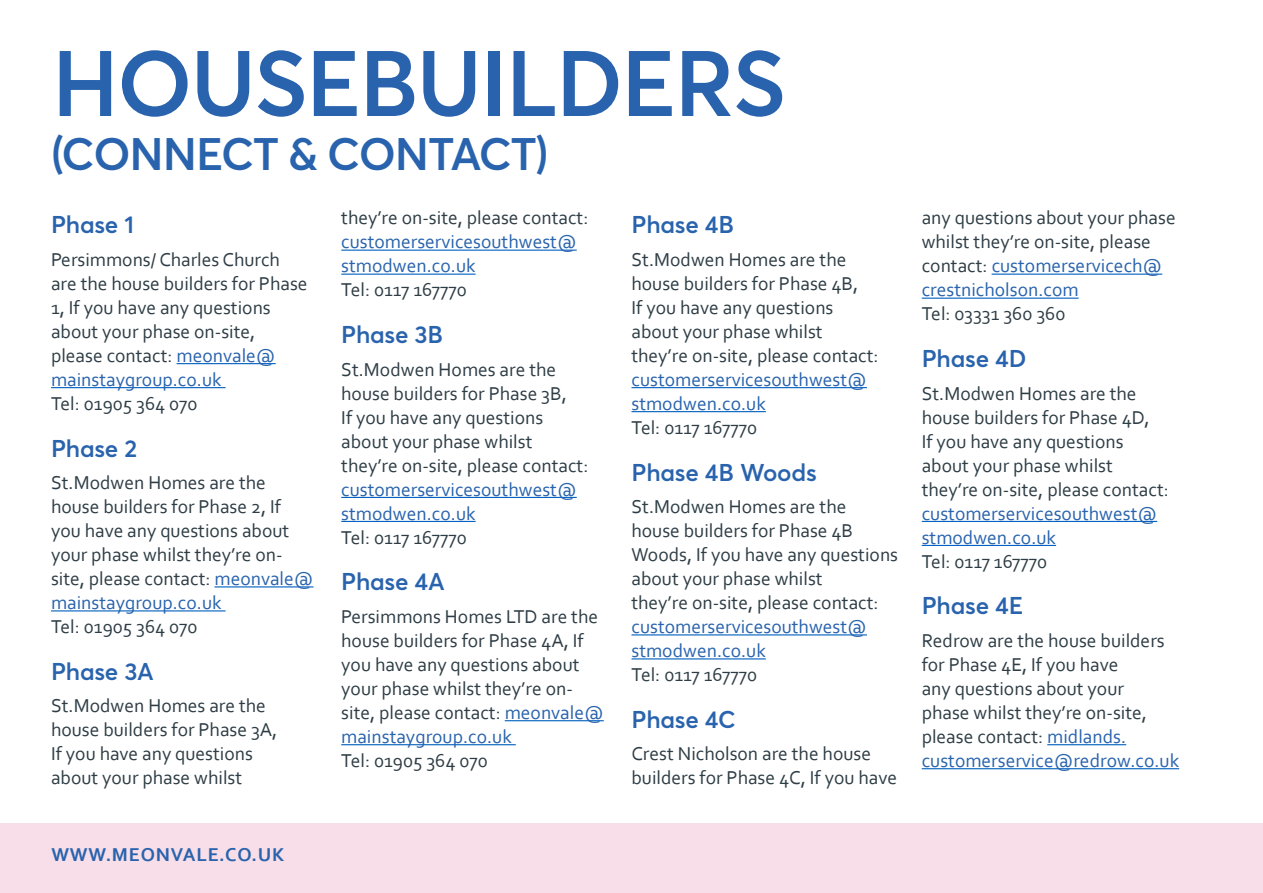
<style>
.page{position:relative;width:1263px;height:893px;background:#fff}
.page>*{position:absolute;margin:0;border:0;box-sizing:border-box;transform-origin:0 0}
.t1{font:600 91.5px "Averta Std";letter-spacing:-.025em;color:#2963ad}
.t2{font:600 45px "Averta Std";letter-spacing:-.025em;color:#2963ad}
.t3{font:600 24px "Averta Std";letter-spacing:-.01em;color:#2963ad}
.t4{font:19.5px/24px "Corbel";color:#2e3d45}
.t5{font:19.5px/24px "Corbel";color:#2963ad}
.t6{font:700 19.5px "Corbel";letter-spacing:.04em;color:#2963ad}
.s1{color:#2963ad}
</style>
<div class="page">
<hr style="left:177px;top:363px;width:99px;height:1px;background:#0563c1">
<hr style="left:51px;top:387px;width:175px;height:1px;background:#0563c1">
<hr style="left:214px;top:586px;width:100px;height:1px;background:#0563c1">
<hr style="left:51px;top:610px;width:175px;height:1px;background:#0563c1">
<hr style="left:341px;top:250px;width:236px;height:1px;background:#0563c1">
<hr style="left:341px;top:274px;width:135px;height:1px;background:#0563c1">
<hr style="left:341px;top:497px;width:236px;height:1px;background:#0563c1">
<hr style="left:341px;top:521px;width:135px;height:1px;background:#0563c1">
<hr style="left:505px;top:720px;width:99px;height:1px;background:#0563c1">
<hr style="left:341px;top:744px;width:175px;height:1px;background:#0563c1">
<hr style="left:631px;top:387px;width:236px;height:1px;background:#0563c1">
<hr style="left:631px;top:411px;width:135px;height:1px;background:#0563c1">
<hr style="left:631px;top:634px;width:236px;height:1px;background:#0563c1">
<hr style="left:631px;top:658px;width:135px;height:1px;background:#0563c1">
<hr style="left:992px;top:274px;width:170px;height:1px;background:#0563c1">
<hr style="left:922px;top:298px;width:157px;height:1px;background:#0563c1">
<hr style="left:922px;top:521px;width:235px;height:1px;background:#0563c1">
<hr style="left:922px;top:545px;width:134px;height:1px;background:#0563c1">
<hr style="left:1047px;top:744px;width:79px;height:1px;background:#0563c1">
<hr style="left:922px;top:768px;width:257px;height:1px;background:#0563c1">
<div style="left:0;top:823px;width:1263px;height:70px;background:#f7dee8"></div>
<h1 class="t1" style="left:52px;top:19px;width:736px">HOUSEBUILDERS</h1>
<h2 class="t2" style="left:51px;top:122px;width:499px">(CONNECT &amp; CONTACT)</h2>
<p class="t3" style="left:51px;top:208px;width:84px">Phase 1</p>
<p class="t4" style="left:51px;top:247px;width:258px">Persimmons/ Charles Church are the house builders for Phase<br>1, If you have any questions about your phase on-site, please contact: <span class="s1">meonvale@ mainstaygroup.co.uk</span></p>
<p class="t4" style="left:51px;top:391px;width:148px">Tel: 01905 364 070</p>
<p class="t3" style="left:51px;top:431px;width:88px">Phase 2</p>
<p class="t4" style="left:51px;top:470px;width:264px">St.Modwen Homes are the house builders for Phase 2, If you have any questions about your phase whilst they’re on&shy;site, please contact: <span class="s1">meonvale@ mainstaygroup.co.uk</span></p>
<p class="t4" style="left:51px;top:614px;width:148px">Tel: 01905 364 070</p>
<p class="t3" style="left:51px;top:654px;width:104px">Phase 3A</p>
<p class="t4" style="left:51px;top:693px;width:228px">St.Modwen Homes are the house builders for Phase 3A,<br>If you have any questions about your phase whilst</p>
<p class="t6" style="left:51px;top:842px;width:235px">WWW.MEONVALE.CO.UK</p>
<p class="t4" style="left:341px;top:205px;width:249px">they’re on-site, please contact:</p>
<p class="t5" style="left:341px;top:229px;width:237px">customerservicesouthwest@ stmodwen.co.uk</p>
<p class="t4" style="left:341px;top:277px;width:127px">Tel: 0117 167770</p>
<p class="t3" style="left:341px;top:318px;width:103px">Phase 3B</p>
<p class="t4" style="left:341px;top:357px;width:249px">St.Modwen Homes are the house builders for Phase 3B,<br>If you have any questions about your phase whilst they’re on-site, please contact:</p>
<p class="t5" style="left:341px;top:477px;width:237px">customerservicesouthwest@ stmodwen.co.uk</p>
<p class="t4" style="left:341px;top:525px;width:127px">Tel: 0117 167770</p>
<p class="t3" style="left:341px;top:565px;width:105px">Phase 4A</p>
<p class="t4" style="left:341px;top:604px;width:264px">Persimmons Homes LTD are the house builders for Phase 4A, If you have any questions about your phase whilst they’re on&shy;site, please contact: <span class="s1">meonvale@ mainstaygroup.co.uk</span></p>
<p class="t4" style="left:341px;top:748px;width:148px">Tel: 01905 364 070</p>
<p class="t3" style="left:631px;top:208px;width:104px">Phase 4B</p>
<p class="t4" style="left:631px;top:247px;width:249px">St.Modwen Homes are the house builders for Phase 4B,<br>If you have any questions about your phase whilst they’re on-site, please contact:</p>
<p class="t5" style="left:631px;top:367px;width:237px">customerservicesouthwest@ stmodwen.co.uk</p>
<p class="t4" style="left:631px;top:415px;width:127px">Tel: 0117 167770</p>
<p class="t3" style="left:631px;top:455px;width:187px">Phase 4B Woods</p>
<p class="t4" style="left:631px;top:494px;width:268px">St.Modwen Homes are the house builders for Phase 4B<br>Woods, If you have any questions about your phase whilst<br>they’re on-site, please contact:</p>
<p class="t5" style="left:631px;top:614px;width:237px">customerservicesouthwest@ stmodwen.co.uk</p>
<p class="t4" style="left:631px;top:662px;width:127px">Tel: 0117 167770</p>
<p class="t3" style="left:631px;top:702px;width:106px">Phase 4C</p>
<p class="t4" style="left:631px;top:741px;width:267px">Crest Nicholson are the house builders for Phase 4C, If you have</p>
<p class="t4" style="left:922px;top:205px;width:256px">any questions about your phase whilst they’re on-site, please contact: <span class="s1">customerservicech@ crestnicholson.com</span></p>
<p class="t4" style="left:922px;top:301px;width:145px">Tel: 03331 360 360</p>
<p class="t3" style="left:922px;top:342px;width:106px">Phase 4D</p>
<p class="t4" style="left:922px;top:381px;width:249px">St.Modwen Homes are the house builders for Phase 4D,<br>If you have any questions about your phase whilst they’re on-site, please contact:</p>
<p class="t5" style="left:922px;top:501px;width:237px">customerservicesouthwest@ stmodwen.co.uk</p>
<p class="t4" style="left:922px;top:549px;width:127px">Tel: 0117 167770</p>
<p class="t3" style="left:922px;top:589px;width:103px">Phase 4E</p>
<p class="t4" style="left:922px;top:628px;width:259px">Redrow are the house builders for Phase 4E, If you have<br>any questions about your<br>phase whilst they’re on-site, please contact: <span class="s1">midlands. customerservice@redrow.co.uk</span></p>
</div>
